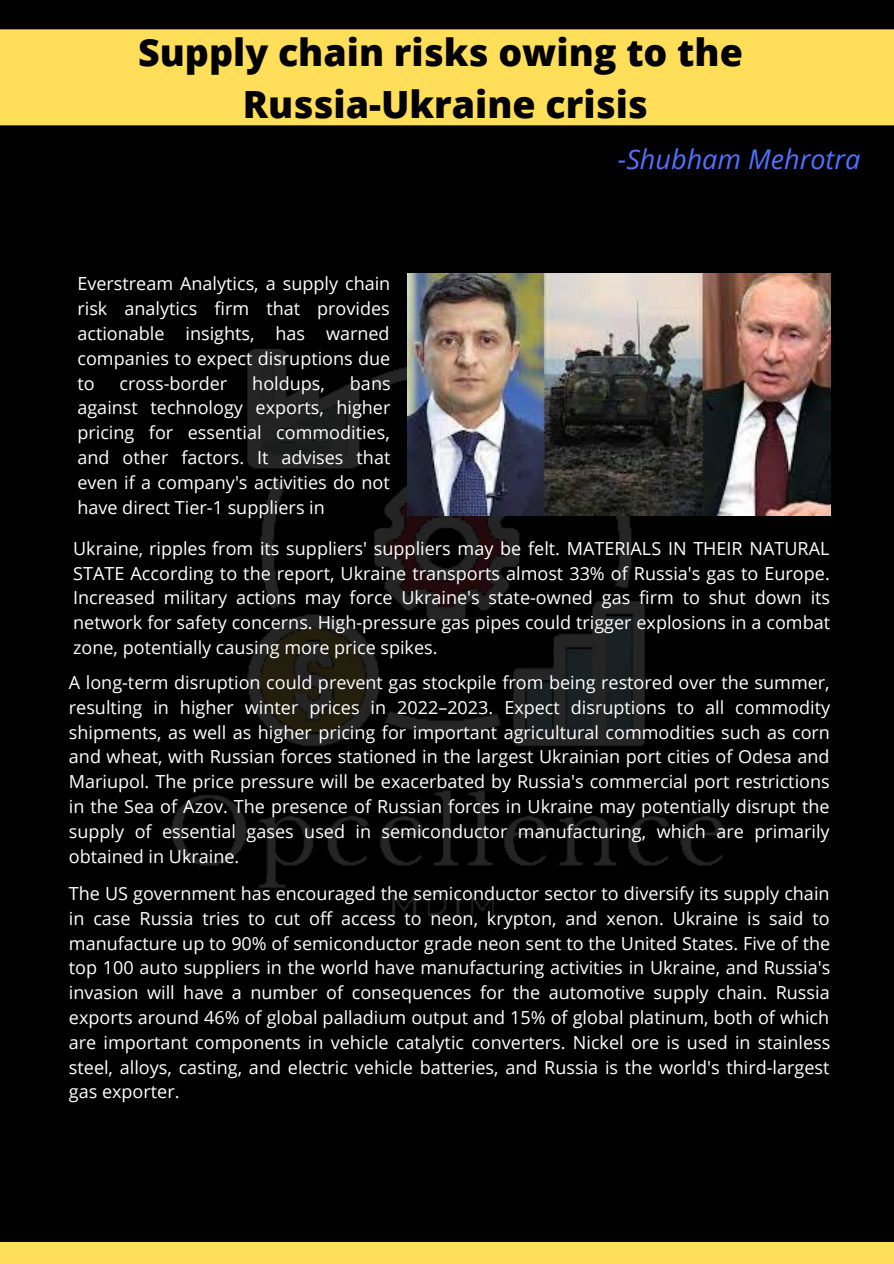
<style>
.page{position:relative;width:894px;height:1264px;background:#fff}
.page>*{position:absolute;margin:0;border:0;box-sizing:border-box;transform-origin:0 0}
.t1{font:800 37.5px "Open Sans";color:#000}
.t2{font:italic 27px "Open Sans";color:#5271ff}
.t3{font:18px/24.8px "Open Sans";color:#fff;text-align:justify}
</style>
<div class="page">
<div style="left:0;top:0;width:893px;height:1263px;background:#000"></div>
<img style="left:171px;top:349px;width:552px;height:566px">
<div style="left:0;top:29px;width:893px;height:97px;background:#ffde59"></div>
<div style="left:0;top:1242px;width:893px;height:21px;background:#ffde59"></div>
<img style="left:407px;top:273px;width:422px;height:242px">
<p class="t1" style="left:138px;top:26px;width:606px">Supply chain risks owing to the</p>
<p class="t1" style="left:243px;top:78px;width:406px">Russia-Ukraine crisis</p>
<p class="t3" style="left:77px;top:271px;width:314px">Everstream Analytics, a supply chain risk analytics firm that provides actionable insights, has warned companies to expect disruptions due to</p>
<p class="t3" style="left:77px;top:370px;width:314px;text-indent:272px">bans against technology exports, higher pricing for essential commodities, and other factors. It advises that even if a company's activities do not have direct Tier-1 suppliers in</p>
<p class="t3" style="left:120px;top:370px;width:109px">cross-border</p>
<p class="t3" style="left:252px;top:370px;width:74px">holdups,</p>
<p class="t2" style="left:617px;top:140px;width:244px">-Shubham Mehrotra</p>
<p class="t3" style="left:73px;top:535px;width:758px">Ukraine, ripples from its suppliers' suppliers may be felt. MATERIALS IN THEIR NATURAL STATE According to the report, Ukraine transports almost 33% of Russia's gas to Europe.<br>Increased military actions may force Ukraine's state-owned gas firm to shut down its network for safety concerns. High-pressure gas pipes could trigger explosions in a combat zone, potentially causing more price spikes.</p>
<p class="t3" style="left:69px;top:669px;width:762px">A long-term disruption could prevent gas stockpile from being restored over the summer, resulting in higher winter prices in 2022–2023. Expect disruptions to all commodity shipments, as well as higher pricing for important agricultural commodities such as corn and wheat, with Russian forces stationed in the largest Ukrainian port cities of Odesa and Mariupol. The price pressure will be exacerbated by Russia's commercial port restrictions in the Sea of Azov. The presence of Russian forces in Ukraine may potentially disrupt the supply of essential gases used in semiconductor manufacturing, which are primarily obtained in Ukraine.</p>
<p class="t3" style="left:69px;top:880px;width:762px">The US government has encouraged the semiconductor sector to diversify its supply chain in case Russia tries to cut off access to neon, krypton, and xenon. Ukraine is said to manufacture up to 90% of semiconductor grade neon sent to the United States. Five of the top 100 auto suppliers in the world have manufacturing activities in Ukraine, and Russia's invasion will have a number of consequences for the automotive supply chain. Russia exports around 46% of global palladium output and 15% of global platinum, both of which are important components in vehicle catalytic converters. Nickel ore is used in stainless steel, alloys, casting, and electric vehicle batteries, and Russia is the world's third-largest gas exporter.</p>
</div>
